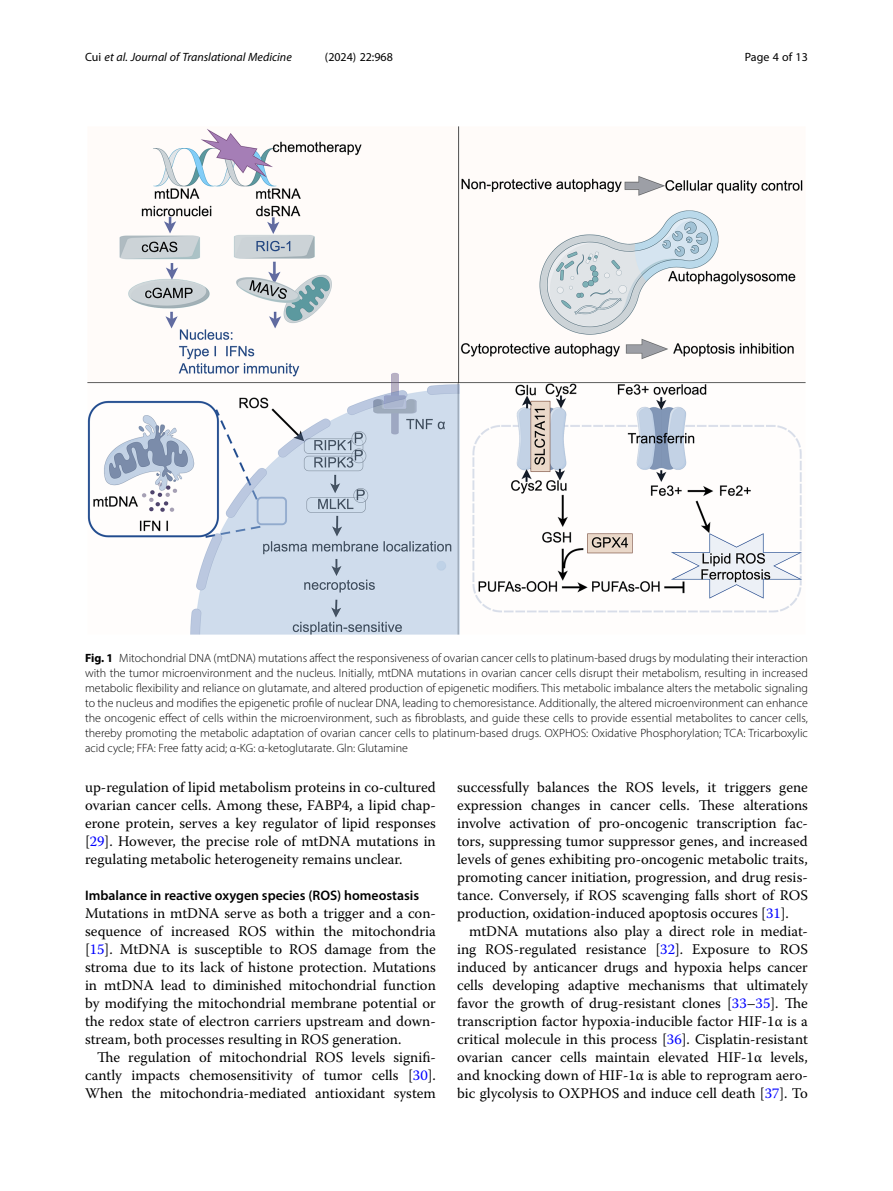
<style>
.page{position:relative;width:893px;height:1191px;background:#fff}
.page>*{position:absolute;margin:0;border:0;box-sizing:border-box;transform-origin:0 0}
.Body_Text_Indent{font:14.7px/18px "Warnock Pro";color:#000;text-align:justify}
.Body_Text{font:14.7px/18px "Warnock Pro";color:#000;text-align:justify}
.Head_2{font:600 13.8px "Myriad Pro";color:#000}
.Figure_Caption{font:300 12px/15px "Myriad Pro";color:#000;text-align:justify}
.t1{font:italic 12px "Myriad Pro";color:#000}
.t2{font:12px "Myriad Pro";color:#000}
.s1{font-style:normal}
.s2{font-weight:700}
.s3{color:#00f}
</style>
<div class="page">
<img style="left:87px;top:126px;width:719px;height:508px">
<p class="t1" style="left:85px;top:50px;width:208px"><span class="s1">Cui</span> et al. Journal of Translational Medicine</p>
<p class="t2" style="left:325px;top:50px;width:70px">(2024) 22:968</p>
<p class="t2" style="left:745px;top:50px;width:65px">Page 4 of 13</p>
<p class="Figure_Caption" style="left:85px;top:650px;width:724px"><span class="s2">Fig. 1</span> Mitochondrial DNA (mtDNA) mutations affect the responsiveness of ovarian cancer cells to platinum-based drugs by modulating their interaction with the tumor microenvironment and the nucleus. Initially, mtDNA mutations in ovarian cancer cells disrupt their metabolism, resulting in increased metabolic flexibility and reliance on glutamate, and altered production of epigenetic modifiers. This metabolic imbalance alters the metabolic signaling to the nucleus and modifies the epigenetic profile of nuclear DNA, leading to chemoresistance. Additionally, the altered microenvironment can enhance the oncogenic effect of cells within the microenvironment, such as fibroblasts, and guide these cells to provide essential metabolites to cancer cells, thereby promoting the metabolic adaptation of ovarian cancer cells to platinum-based drugs. OXPHOS: Oxidative Phosphorylation; TCA: Tricarboxylic acid cycle; FFA: Free fatty acid; α-KG: α-ketoglutarate. Gln: Glutamine</p>
<p class="Body_Text_Indent" style="left:85px;top:778px;width:352px">up-regulation of lipid metabolism proteins in co-cultured ovarian cancer cells. Among these, FABP4, a lipid chap&shy;erone protein, serves a key regulator of lipid responses [<span class="s3">29</span>]. However, the precise role of mtDNA mutations in regulating metabolic heterogeneity remains unclear.</p>
<p class="Head_2" style="left:85px;top:887px;width:336px">Imbalance in reactive oxygen species (ROS) homeostasis</p>
<p class="Body_Text" style="left:85px;top:904px;width:352px">Mutations in mtDNA serve as both a trigger and a con&shy;sequence of increased ROS within the mitochondria [<span class="s3">15</span>]. MtDNA is susceptible to ROS damage from the stroma due to its lack of histone protection. Mutations in mtDNA lead to diminished mitochondrial function by modifying the mitochondrial membrane potential or the redox state of electron carriers upstream and down&shy;stream, both processes resulting in ROS generation.</p>
<p class="Body_Text_Indent" style="left:85px;top:1048px;width:352px;text-indent:12px">The regulation of mitochondrial ROS levels signifi&shy;cantly impacts chemosensitivity of tumor cells [<span class="s3">30</span>].<br>When the mitochondria-mediated antioxidant system</p>
<p class="Body_Text_Indent" style="left:457px;top:778px;width:352px">successfully balances the ROS levels, it triggers gene expression changes in cancer cells. These alterations involve activation of pro-oncogenic transcription fac&shy;tors, suppressing tumor suppressor genes, and increased levels of genes exhibiting pro-oncogenic metabolic traits, promoting cancer initiation, progression, and drug resis&shy;tance. Conversely, if ROS scavenging falls short of ROS production, oxidation-induced apoptosis occures [<span class="s3">31</span>].</p>
<p class="Body_Text_Indent" style="left:457px;top:922px;width:352px;text-indent:12px">mtDNA mutations also play a direct role in mediat&shy;ing ROS-regulated resistance [<span class="s3">32</span>]. Exposure to ROS induced by anticancer drugs and hypoxia helps cancer cells developing adaptive mechanisms that ultimately favor the growth of drug-resistant clones [<span class="s3">33</span>–<span class="s3">35</span>]. The transcription factor hypoxia-inducible factor HIF-1α is a critical molecule in this process [<span class="s3">36</span>]. Cisplatin-resistant ovarian cancer cells maintain elevated HIF-1α levels, and knocking down of HIF-1α is able to reprogram aero&shy;bic glycolysis to OXPHOS and induce cell death [<span class="s3">37</span>]. To</p>
</div>
